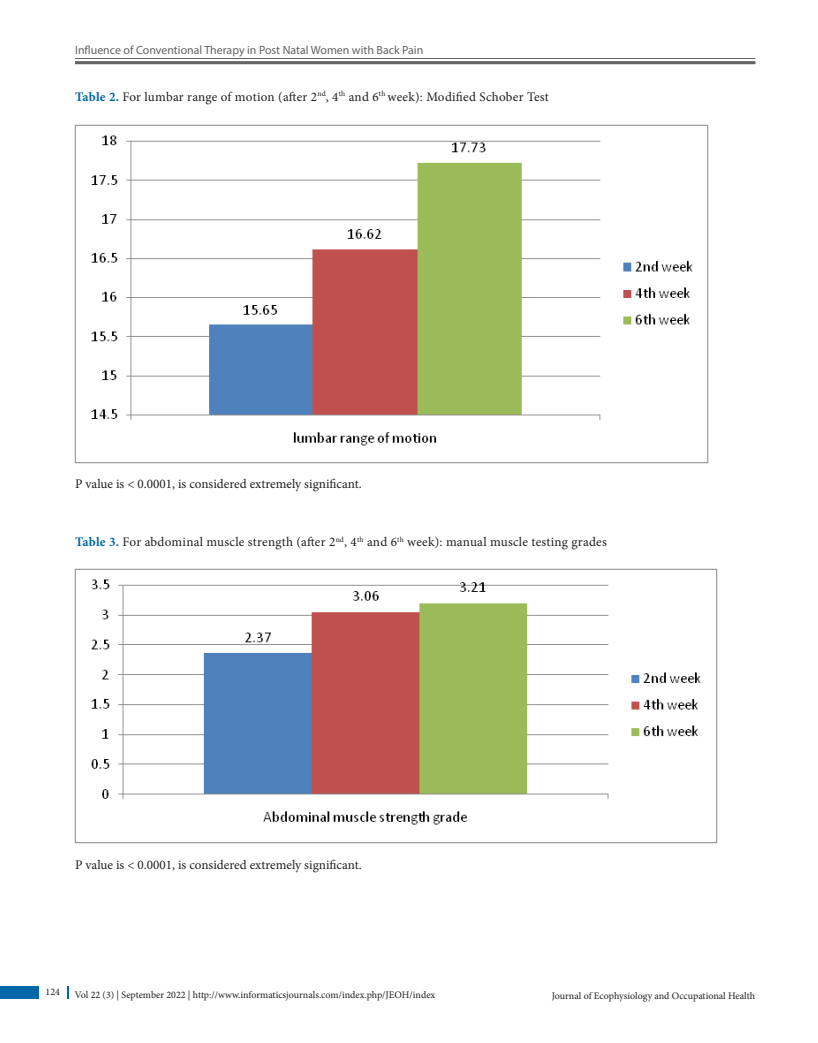
<style>
.page{position:relative;width:818px;height:1043px;background:#fff}
.page>*{position:absolute;margin:0;border:0;box-sizing:border-box;transform-origin:0 0}
.TabTitle{font:13.12px "Minion Pro";letter-spacing:.015em;color:#231f20}
.Text{font:13.12px "Minion Pro";color:#231f20}
.t1{font:11.88px "Myriad Pro";color:#636366}
.t2{font:10px "Minion Pro";color:#231f20}
.s1{font-weight:700;color:#0068a9}
</style>
<div class="page">
<div style="left:0;top:986px;width:39px;height:12px;background:#0068a9"></div>
<svg style="left:67px;top:986px;width:1px;height:12px"></svg>
<hr style="left:75px;top:58px;width:680px;height:1px;background:#636366">
<hr style="left:75px;top:61px;width:680px;height:3px;background:#636366">
<img style="left:75px;top:125px;width:633px;height:338px">
<img style="left:75px;top:569px;width:641px;height:274px">
<p class="t1" style="left:75px;top:43px;width:349px">Influence of Conventional Therapy in Post Natal Women with Back Pain</p>
<p class="TabTitle" style="left:75px;top:88px;width:475px"><span class="s1">Table 2.</span> For lumbar range of motion (after 2<sup>nd</sup>, 4<sup>th</sup> and 6<sup>th</sup> week): Modified Schober Test</p>
<p class="Text" style="left:75px;top:474px;width:288px">P value is &lt; 0.0001, is considered extremely significant.</p>
<p class="TabTitle" style="left:75px;top:533px;width:533px"><span class="s1">Table 3.</span> For abdominal muscle strength (after 2<sup>nd</sup>, 4<sup>th</sup> and 6<sup>th</sup> week): manual muscle testing grades</p>
<p class="Text" style="left:75px;top:855px;width:288px">P value is &lt; 0.0001, is considered extremely significant.</p>
<p class="t2" style="left:46px;top:984px;width:16px">124</p>
<p class="t2" style="left:75px;top:988px;width:362px">Vol 22 (3) | September 2022 | http://www.informaticsjournals.com/index.php/JEOH/index</p>
<p class="t2" style="left:551px;top:989px;width:205px">Journal of Ecophysiology and Occupational Health</p>
</div>
